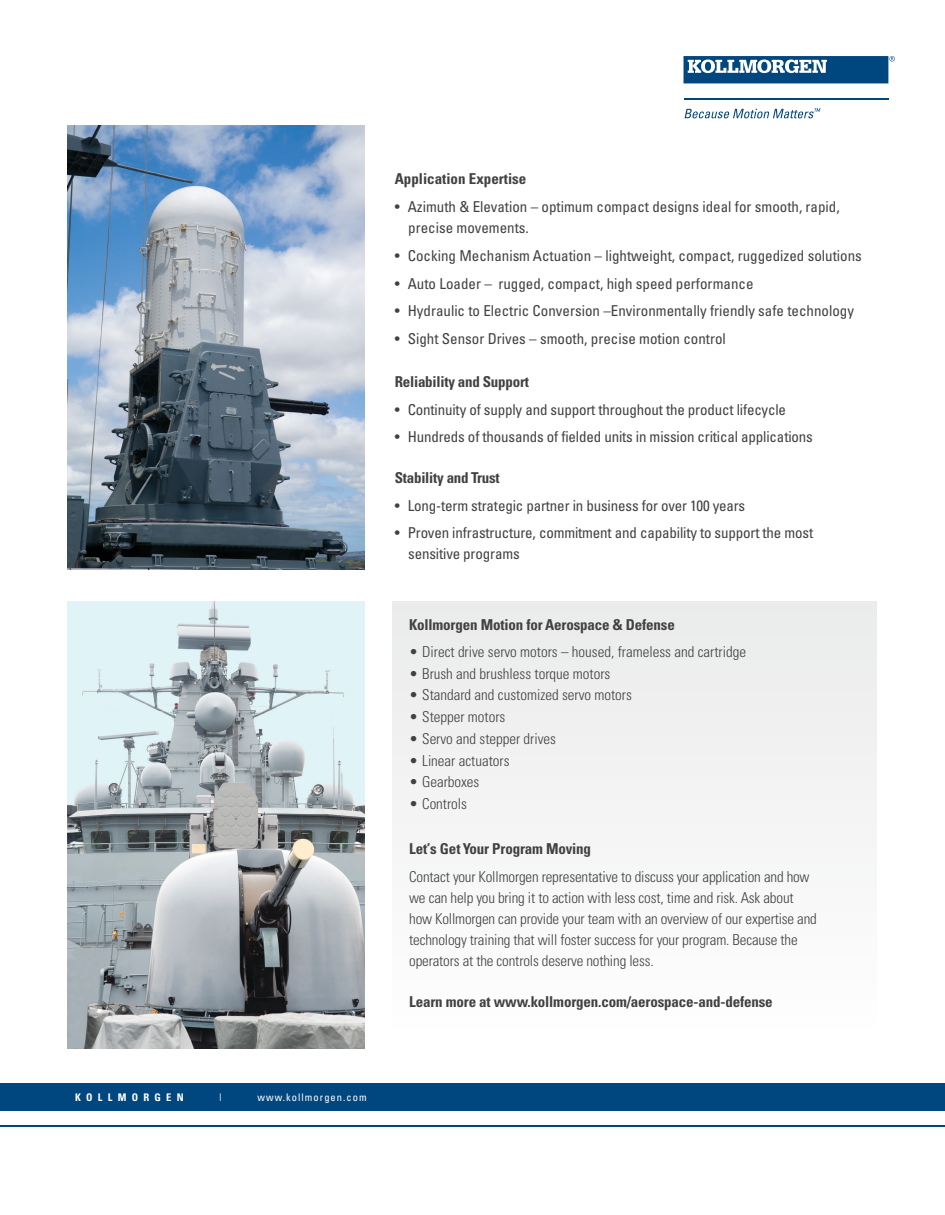
<style>
.page{position:relative;width:945px;height:1215px;background:#fff}
.page>*{position:absolute;margin:0;border:0;box-sizing:border-box;transform-origin:0 0}
.t1{font:condensed 15px/21px "Univers";color:#414142}
.t2{font:300 condensed 15px/21px "Univers";letter-spacing:-.01em;color:#414142}
.t3{font:700 condensed 15px "Univers";letter-spacing:-.01em;color:#414142}
.t4{font:condensed 10.5px "Univers";letter-spacing:.1em;color:#fff}
.t5{font:700 condensed 10.5px "Univers";letter-spacing:.5em;color:#fff}
</style>
<div class="page">
<svg style="left:685px;top:108px;width:135px;height:10px"></svg>
<hr style="left:684px;top:98px;width:204px;height:1px;background:#00477f">
<svg style="left:684px;top:56px;width:211px;height:27px"></svg>
<hr style="left:0;top:1125px;width:944px;height:2px;background:#00477f">
<div style="left:0;top:1083px;width:944px;height:28px;background:#00477f"></div>
<img style="left:68px;top:601px;width:296px;height:448px">
<img style="left:68px;top:125px;width:296px;height:444px">
<div style="left:393px;top:601px;width:483px;height:447px;background:#f4f5f5"></div>
<p class="t3" style="left:395px;top:170px;width:133px">Application Expertise</p>
<p class="t1" style="left:408px;top:196px;width:433px;text-indent:-14px">• Azimuth &amp; Elevation – optimum compact designs ideal for smooth, rapid, precise movements.</p>
<p class="t1" style="left:395px;top:245px;width:469px">• Cocking Mechanism Actuation – lightweight, compact, ruggedized solutions</p>
<p class="t1" style="left:395px;top:272px;width:360px">• Auto Loader – rugged, compact, high speed performance</p>
<p class="t1" style="left:395px;top:300px;width:461px">• Hydraulic to Electric Conversion –Environmentally friendly safe technology</p>
<p class="t1" style="left:395px;top:328px;width:333px">• Sight Sensor Drives – smooth, precise motion control</p>
<p class="t3" style="left:395px;top:372px;width:136px">Reliability and Support</p>
<p class="t1" style="left:395px;top:398px;width:393px">• Continuity of supply and support throughout the product lifecycle</p>
<p class="t1" style="left:395px;top:426px;width:420px">• Hundreds of thousands of fielded units in mission critical applications</p>
<p class="t3" style="left:395px;top:468px;width:107px">Stability and Trust</p>
<p class="t1" style="left:395px;top:494px;width:352px">• Long-term strategic partner in business for over 100 years</p>
<p class="t1" style="left:408px;top:522px;width:406px;text-indent:-14px">• Proven infrastructure, commitment and capability to support the most sensitive programs</p>
<p class="t3" style="left:409px;top:616px;width:267px">Kollmorgen Motion for Aerospace &amp; Defense</p>
<p class="t2" style="left:409px;top:641px;width:338px">• Direct drive servo motors – housed, frameless and cartridge</p>
<p class="t2" style="left:409px;top:663px;width:203px">• Brush and brushless torque motors</p>
<p class="t2" style="left:409px;top:684px;width:224px">• Standard and customized servo motors</p>
<p class="t2" style="left:409px;top:706px;width:98px">• Stepper motors</p>
<p class="t2" style="left:409px;top:728px;width:148px">• Servo and stepper drives</p>
<p class="t2" style="left:409px;top:750px;width:102px">• Linear actuators</p>
<p class="t2" style="left:409px;top:771px;width:72px">• Gearboxes</p>
<p class="t2" style="left:409px;top:793px;width:59px">• Controls</p>
<p class="t3" style="left:409px;top:840px;width:183px">Let’s Get Your Program Moving</p>
<p class="t2" style="left:409px;top:866px;width:409px">Contact your Kollmorgen representative to discuss your application and how we can help you bring it to action with less cost, time and risk. Ask about how Kollmorgen can provide your team with an overview of our expertise and technology training that will foster success for your program. Because the operators at the controls deserve nothing less.</p>
<p class="t3" style="left:409px;top:993px;width:365px">Learn more at www.kollmorgen.com/aerospace-and-defense</p>
<p class="t5" style="left:75px;top:1090px;width:110px">KOLLMORGEN</p>
<p class="t4" style="left:219px;top:1090px;width:4px">|</p>
<p class="t4" style="left:257px;top:1090px;width:111px">www.kollmorgen.com</p>
</div>
